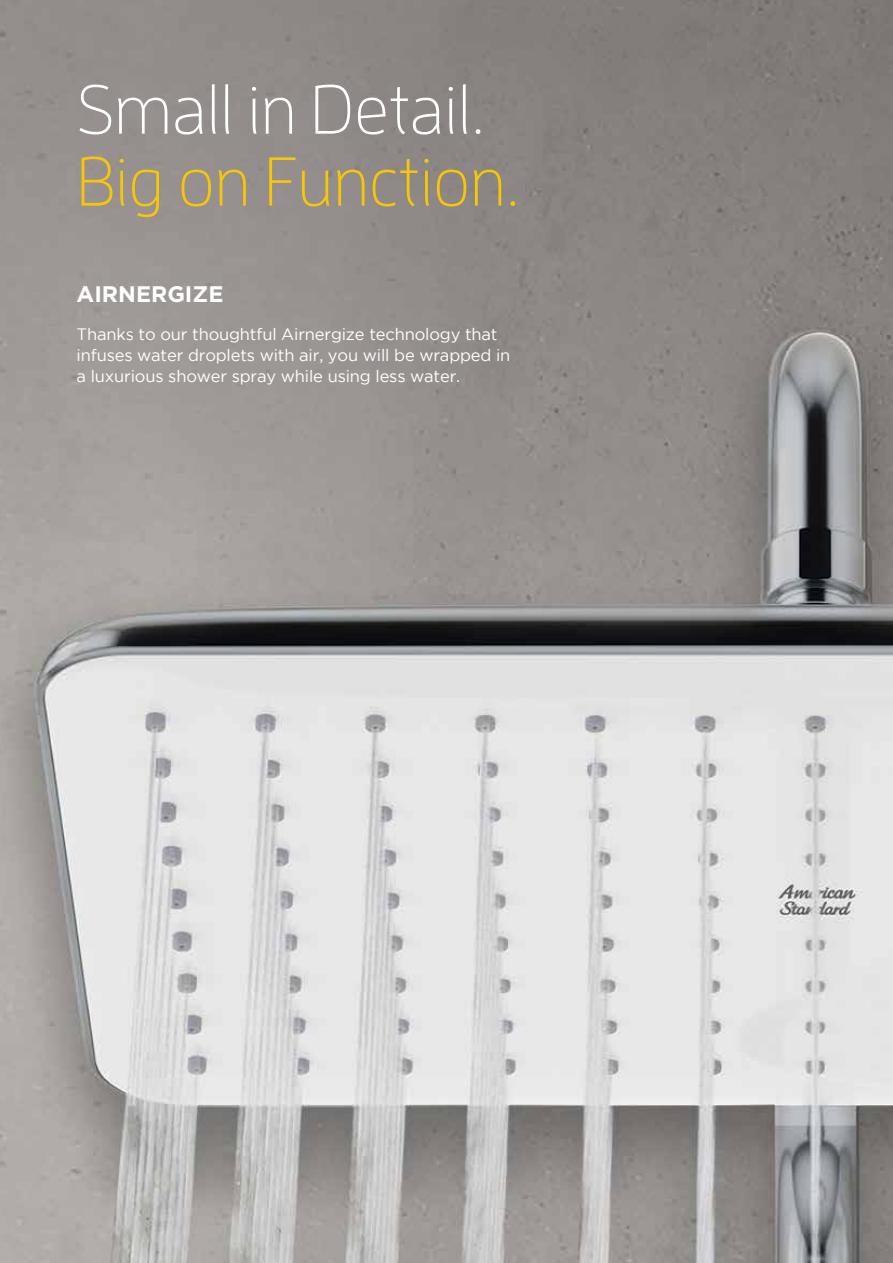
<style>
.page{position:relative;width:893px;height:1263px;background:#fff}
.page>*{position:absolute;margin:0;border:0;box-sizing:border-box;transform-origin:0 0}
.t1{font:300 69px "Enzo Offc";color:#fff}
.t2{font:300 69px "Enzo Offc";color:#f9c606}
.t3{font:700 22.5px "Gotham";color:#fff}
.t4{font:16.5px/21px "Gotham";letter-spacing:-.01em;color:#fff}
</style>
<div class="page">
<img style="left:0;top:0;width:893px;height:1263px">
<h1 class="t1" style="left:77px;top:69px;width:410px">Small in Detail.</h1>
<h1 class="t2" style="left:77px;top:141px;width:445px">Big on Function.</h1>
<h2 class="t3" style="left:77px;top:281px;width:148px">AIRNERGIZE</h2>
<p class="t4" style="left:77px;top:323px;width:435px">Thanks to our thoughtful Airnergize technology that infuses water droplets with air, you will be wrapped in a luxurious shower spray while using less water.</p>
</div>
